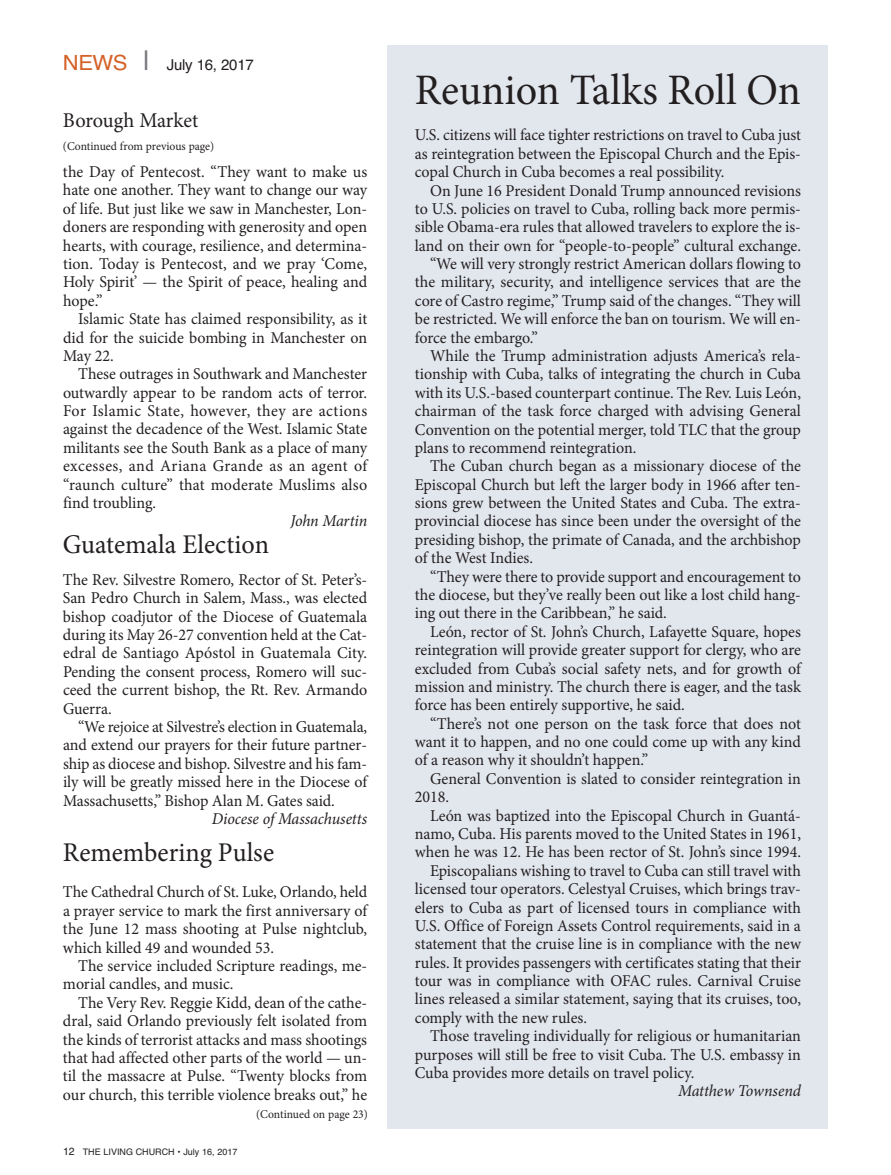
<style>
.page{position:relative;width:891px;height:1175px;background:#fff}
.page>*{position:absolute;margin:0;border:0;box-sizing:border-box;transform-origin:0 0}
.t1{font:43.5px "Minion Pro";color:#231f20}
.t2{font:27px "Minion Pro";color:#231f20}
.t3{font:21px "Minion Pro";letter-spacing:-.01em;color:#231f20}
.t4{font:16.5px/18.5px "Minion Pro";color:#231f20;text-align:justify}
.t5{font:italic 16.5px "Minion Pro";letter-spacing:-.005em;color:#231f20}
.t6{font:15px "Helvetica";letter-spacing:-.015em;color:#231f20}
.t7{font:12px "Minion Pro";color:#231f20}
.t8{font:9px "Helvetica";color:#231f20}
.s1{font-size:21px;color:#d46229}
.s2{font-size:27px;color:#76787b}
.s3{font-size:10.5px}
</style>
<div class="page">
<div style="left:388px;top:45px;width:440px;height:1083px;background:#e2e7ee"></div>
<p class="t6" style="left:63px;top:56px;width:192px"><span class="s1">NEWS</span> <span class="s2">|</span> JULY 16, 2017</p>
<p class="t3" style="left:63px;top:112px;width:137px">Borough Market</p>
<p class="t7" style="left:63px;top:141px;width:153px">(Continued from previous page)</p>
<p class="t4" style="left:63px;top:164px;width:306px">the Day of Pentecost. “They want to make us hate one another. They want to change our way of life. But just like we saw in Manchester, Lon&shy;doners are responding with generosity and open hearts, with courage, resilience, and determina&shy;tion. Today is Pentecost, and we pray ‘Come, Holy Spirit’ — the Spirit of peace, healing and hope.”</p>
<p class="t4" style="left:63px;top:311px;width:306px;text-indent:15px">Islamic State has claimed responsibility, as it did for the suicide bombing in Manchester on May 22.</p>
<p class="t4" style="left:63px;top:366px;width:306px;text-indent:15px">These outrages in Southwark and Manchester outwardly appear to be random acts of terror.<br>For Islamic State, however, they are actions against the decadence of the West. Islamic State militants see the South Bank as a place of many excesses, and Ariana Grande as an agent of “raunch culture” that moderate Muslims also find troubling.</p>
<p class="t5" style="left:290px;top:515px;width:78px">John Martin</p>
<h2 class="t2" style="left:63px;top:534px;width:208px">Guatemala Election</h2>
<p class="t4" style="left:63px;top:572px;width:306px">The Rev. Silvestre Romero, Rector of St. Peter’s-San Pedro Church in Salem, Mass., was elected bishop coadjutor of the Diocese of Guatemala during its May 26-27 convention held at the Cat&shy;edral de Santiago Apóstol in Guatemala City.<br>Pending the consent process, Romero will suc&shy;ceed the current bishop, the Rt. Rev. Armando Guerra.</p>
<p class="t4" style="left:63px;top:719px;width:306px;text-indent:15px">“We rejoice at Silvestre’s election in Guatemala, and extend our prayers for their future partner&shy;ship as diocese and bishop. Silvestre and his fam&shy;ily will be greatly missed here in the Diocese of Massachusetts,” Bishop Alan M. Gates said.</p>
<p class="t5" style="left:212px;top:812px;width:157px">Diocese of Massachusetts</p>
<h2 class="t2" style="left:63px;top:841px;width:213px">Remembering Pulse</h2>
<p class="t4" style="left:63px;top:884px;width:306px">The Cathedral Church of St. Luke, Orlando, held a prayer service to mark the first anniversary of the June 12 mass shooting at Pulse nightclub, which killed 49 and wounded 53.</p>
<p class="t4" style="left:63px;top:958px;width:306px;text-indent:15px">The service included Scripture readings, me&shy;morial candles, and music.</p>
<p class="t4" style="left:63px;top:994px;width:306px;text-indent:15px">The Very Rev. Reggie Kidd, dean of the cathe&shy;dral, said Orlando previously felt isolated from the kinds of terrorist attacks and mass shootings that had affected other parts of the world — un&shy;til the massacre at Pulse. “Twenty blocks from our church, this terrible violence breaks out,” he</p>
<p class="t8" style="left:63px;top:1146px;width:176px"><span class="s3">12</span> THE LIVING CHURCH • JULY 16, 2017</p>
<p class="t7" style="left:256px;top:1109px;width:113px">(Continued on page 23)</p>
<h1 class="t1" style="left:415px;top:73px;width:388px">Reunion Talks Roll On</h1>
<p class="t4" style="left:415px;top:127px;width:388px">U.S. citizens will face tighter restrictions on travel to Cuba just as reintegration between the Episcopal Church and the Epis&shy;copal Church in Cuba becomes a real possibility.</p>
<p class="t4" style="left:430px;top:182px;width:372px">On June 16 President Donald Trump announced revisions</p>
<p class="t4" style="left:415px;top:201px;width:388px">to U.S. policies on travel to Cuba, rolling back more permis-</p>
<p class="t4" style="left:415px;top:219px;width:388px">sible Obama-era rules that allowed travelers to explore the is-</p>
<p class="t4" style="left:415px;top:238px;width:388px">land on their own for “people-to-people” cultural exchange.</p>
<p class="t4" style="left:430px;top:256px;width:372px">“We will very strongly restrict American dollars flowing to</p>
<p class="t4" style="left:415px;top:274px;width:388px">the military, security, and intelligence services that are the</p>
<p class="t4" style="left:415px;top:293px;width:388px">core of Castro regime,” Trump said of the changes. “They will</p>
<p class="t4" style="left:415px;top:311px;width:388px">be restricted. We will enforce the ban on tourism. We will en-</p>
<p class="t4" style="left:415px;top:329px;width:124px">force the embargo.”</p>
<p class="t4" style="left:430px;top:348px;width:372px">While the Trump administration adjusts America’s rela-</p>
<p class="t4" style="left:415px;top:366px;width:388px">tionship with Cuba, talks of integrating the church in Cuba</p>
<p class="t4" style="left:415px;top:385px;width:388px">with its U.S.-based counterpart continue. The Rev. Luis León,</p>
<p class="t4" style="left:415px;top:403px;width:388px">chairman of the task force charged with advising General</p>
<p class="t4" style="left:415px;top:421px;width:388px">Convention on the potential merger, told TLC that the group</p>
<p class="t4" style="left:415px;top:440px;width:223px">plans to recommend reintegration.</p>
<p class="t4" style="left:430px;top:458px;width:372px">The Cuban church began as a missionary diocese of the</p>
<p class="t4" style="left:415px;top:476px;width:388px">Episcopal Church but left the larger body in 1966 after ten-</p>
<p class="t4" style="left:415px;top:495px;width:388px">sions grew between the United States and Cuba. The extra-</p>
<p class="t4" style="left:415px;top:513px;width:388px">provincial diocese has since been under the oversight of the</p>
<p class="t4" style="left:415px;top:532px;width:388px">presiding bishop, the primate of Canada, and the archbishop</p>
<p class="t4" style="left:415px;top:550px;width:120px">of the West Indies.</p>
<p class="t4" style="left:430px;top:568px;width:372px">“They were there to provide support and encouragement to</p>
<p class="t4" style="left:415px;top:587px;width:388px">the diocese, but they’ve really been out like a lost child hang-</p>
<p class="t4" style="left:415px;top:605px;width:254px">ing out there in the Caribbean,” he said.</p>
<p class="t4" style="left:430px;top:623px;width:372px">León, rector of St. John’s Church, Lafayette Square, hopes</p>
<p class="t4" style="left:415px;top:642px;width:388px">reintegration will provide greater support for clergy, who are</p>
<p class="t4" style="left:415px;top:660px;width:388px">excluded from Cuba’s social safety nets, and for growth of</p>
<p class="t4" style="left:415px;top:679px;width:388px">mission and ministry. The church there is eager, and the task</p>
<p class="t4" style="left:415px;top:697px;width:271px">force has been entirely supportive, he said.</p>
<p class="t4" style="left:430px;top:715px;width:372px">“There’s not one person on the task force that does not</p>
<p class="t4" style="left:415px;top:734px;width:388px">want it to happen, and no one could come up with any kind</p>
<p class="t4" style="left:415px;top:752px;width:235px">of a reason why it shouldn’t happen.”</p>
<p class="t4" style="left:430px;top:770px;width:372px">General Convention is slated to consider reintegration in</p>
<p class="t4" style="left:415px;top:789px;width:36px">2018.</p>
<p class="t4" style="left:430px;top:807px;width:372px">León was baptized into the Episcopal Church in Guantá-</p>
<p class="t4" style="left:415px;top:826px;width:388px">namo, Cuba. His parents moved to the United States in 1961,</p>
<p class="t4" style="left:415px;top:844px;width:388px">when he was 12. He has been rector of St. John’s since 1994.</p>
<p class="t4" style="left:430px;top:862px;width:372px">Episcopalians wishing to travel to Cuba can still travel with</p>
<p class="t4" style="left:415px;top:881px;width:388px">licensed tour operators. Celestyal Cruises, which brings trav-</p>
<p class="t4" style="left:415px;top:899px;width:388px">elers to Cuba as part of licensed tours in compliance with</p>
<p class="t4" style="left:415px;top:917px;width:388px">U.S. Office of Foreign Assets Control requirements, said in a</p>
<p class="t4" style="left:415px;top:936px;width:388px">statement that the cruise line is in compliance with the new</p>
<p class="t4" style="left:415px;top:954px;width:388px">rules. It provides passengers with certificates stating that their</p>
<p class="t4" style="left:415px;top:973px;width:388px">tour was in compliance with OFAC rules. Carnival Cruise</p>
<p class="t4" style="left:415px;top:991px;width:388px">lines released a similar statement, saying that its cruises, too,</p>
<p class="t4" style="left:415px;top:1009px;width:174px">comply with the new rules.</p>
<p class="t4" style="left:430px;top:1028px;width:372px">Those traveling individually for religious or humanitarian</p>
<p class="t4" style="left:415px;top:1046px;width:388px">purposes will still be free to visit Cuba. The U.S. embassy in</p>
<p class="t4" style="left:415px;top:1064px;width:281px">Cuba provides more details on travel policy.</p>
<p class="t5" style="left:678px;top:1084px;width:124px">Matthew Townsend</p>
</div>
